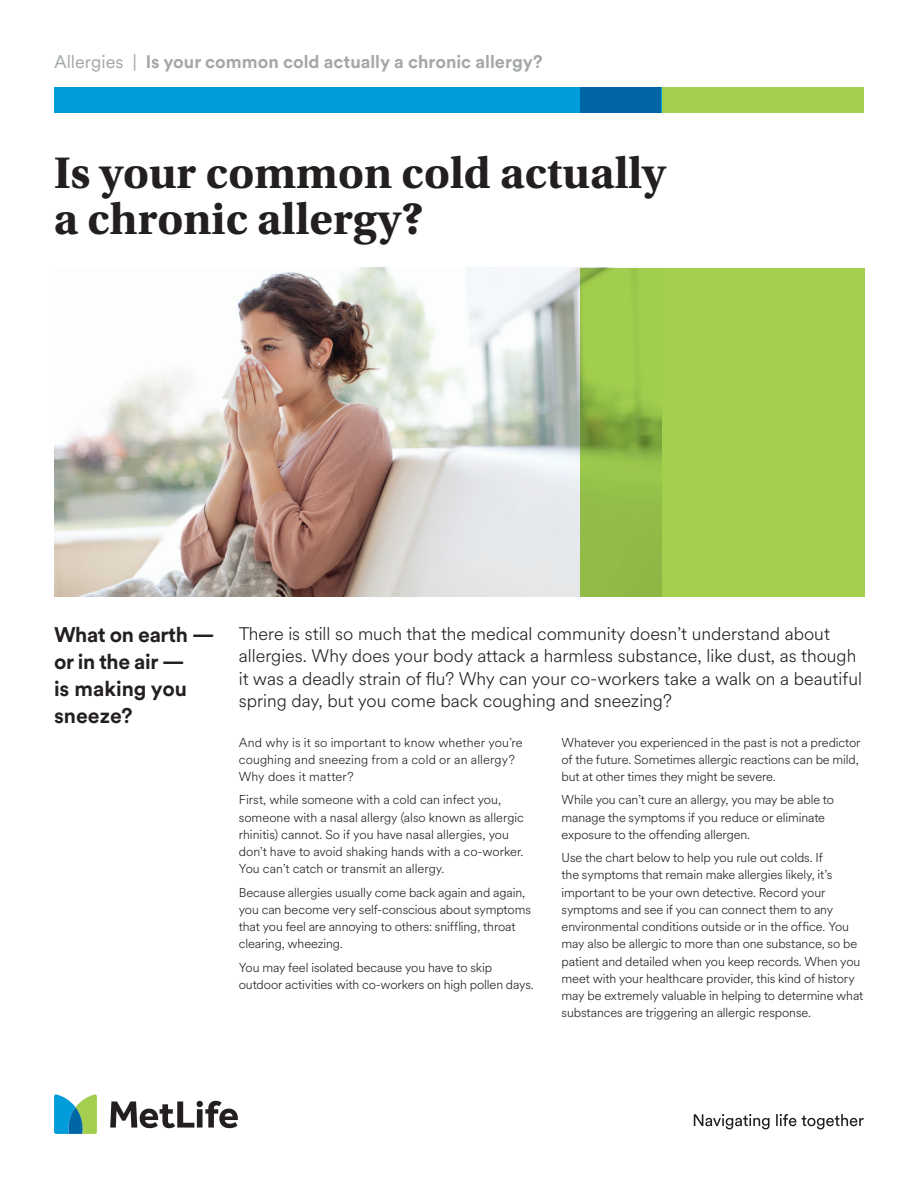
<style>
.page{position:relative;width:918px;height:1188px;background:#fff}
.page>*{position:absolute;margin:0;border:0;box-sizing:border-box;transform-origin:0 0}
.t1{font:700 46.5px/46.5px "Utopia Std";color:#231f20}
.t2{font:700 21px/27px "Met Life Circular";letter-spacing:-.02em;color:#231f20}
.t3{font:300 18px/22.5px "Met Life Circular";color:#231f20}
.t4{font:700 18px "Met Life Circular";color:#a3a7a9}
.t5{font:300 12.75px/17.2px "Met Life Circular";letter-spacing:-.01em;color:#231f20}
.t6{font:300 12.75px/17.2px "Met Life Circular";letter-spacing:.01em;color:#231f20}
.s1{font-weight:400}
</style>
<div class="page">
<svg style="left:110px;top:1101px;width:128px;height:27px"></svg>
<svg style="left:54px;top:1094px;width:43px;height:40px;background:#5bb2a5"></svg>
<svg style="left:694px;top:1114px;width:170px;height:15px"></svg>
<img style="left:54px;top:268px;width:526px;height:328px">
<svg style="left:580px;top:268px;width:285px;height:328px;background:#9fca4c"></svg>
<div style="left:580px;top:88px;width:284px;height:25px;background:#a4cf4e"></div>
<div style="left:54px;top:88px;width:608px;height:25px;background:#009cdc"></div>
<div style="left:580px;top:88px;width:82px;height:25px;background:#0066a5"></div>
<h3 class="t4" style="left:54px;top:49px;width:490px"><span class="s1">Allergies |</span> Is your common cold actually a chronic allergy?</h3>
<h1 class="t1" style="left:54px;top:150px;width:613px">Is your common cold actually a chronic allergy?</h1>
<h2 class="t2" style="left:54px;top:620px;width:162px">What on earth — or in the air —<br>is making you sneeze?</h2>
<p class="t3" style="left:239px;top:621px;width:625px">There is still so much that the medical community doesn’t understand about allergies. Why does your body attack a harmless substance, like dust, as though it was a deadly strain of flu? Why can your co-workers take a walk on a beautiful spring day, but you come back coughing and sneezing?</p>
<p class="t6" style="left:239px;top:733px;width:285px">And why is it so important to know whether you’re coughing and sneezing from a cold or an allergy?<br>Why does it matter?</p>
<p class="t5" style="left:239px;top:791px;width:287px">First, while someone with a cold can infect you, someone with a nasal allergy (also known as allergic rhinitis) cannot. So if you have nasal allergies, you don’t have to avoid shaking hands with a co-worker.<br>You can’t catch or transmit an allergy.</p>
<p class="t5" style="left:239px;top:883px;width:294px">Because allergies usually come back again and again, you can become very self-conscious about symptoms that you feel are annoying to others: sniffling, throat clearing, wheezing.</p>
<p class="t5" style="left:239px;top:958px;width:297px">You may feel isolated because you have to skip outdoor activities with co-workers on high pollen days.</p>
<p class="t5" style="left:562px;top:733px;width:301px">Whatever you experienced in the past is not a predictor of the future. Sometimes allergic reactions can be mild, but at other times they might be severe.</p>
<p class="t5" style="left:562px;top:791px;width:274px">While you can’t cure an allergy, you may be able to manage the symptoms if you reduce or eliminate exposure to the offending allergen.</p>
<p class="t5" style="left:562px;top:849px;width:303px">Use the chart below to help you rule out colds. If<br>the symptoms that remain make allergies likely, it’s important to be your own detective. Record your symptoms and see if you can connect them to any environmental conditions outside or in the office. You may also be allergic to more than one substance, so be patient and detailed when you keep records. When you meet with your healthcare provider, this kind of history may be extremely valuable in helping to determine what substances are triggering an allergic response.</p>
</div>
